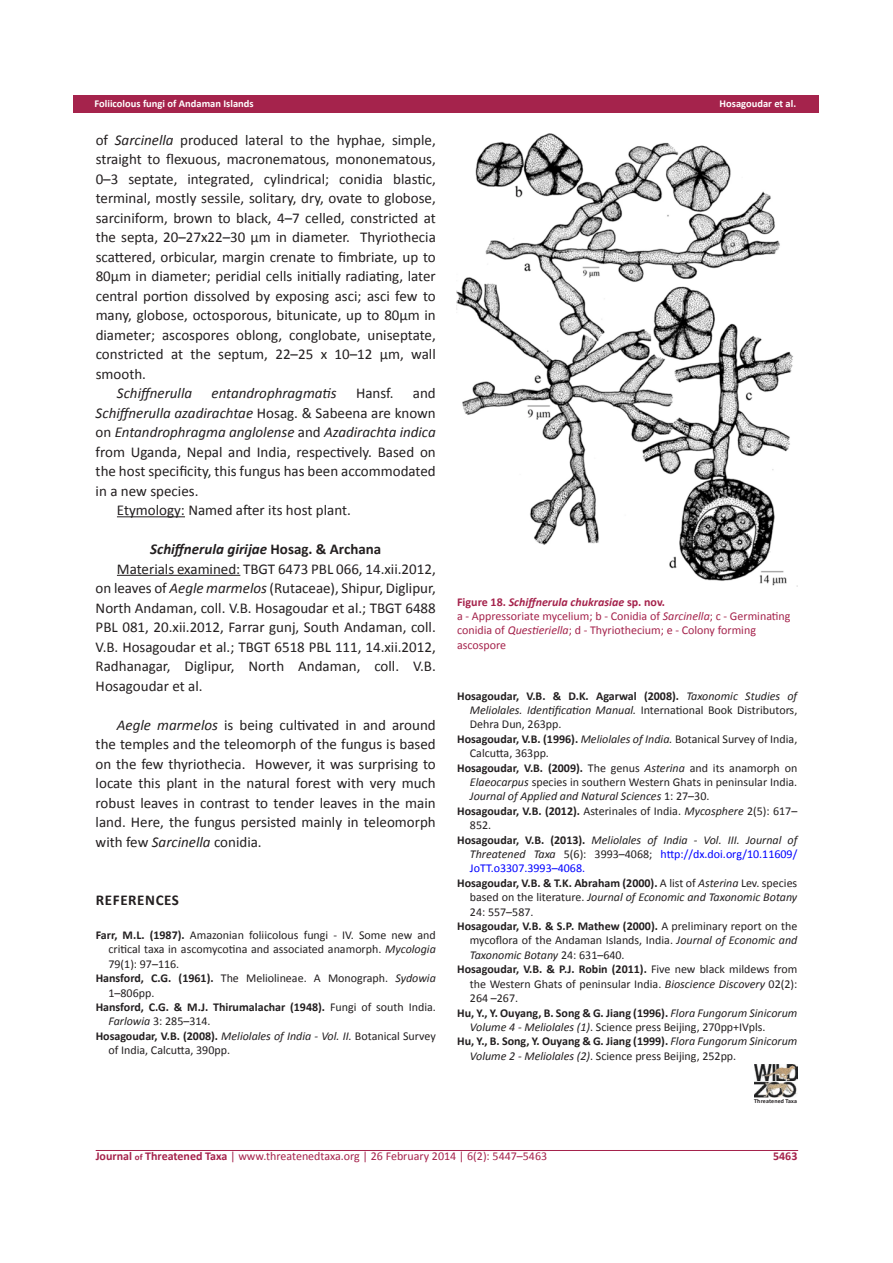
<style>
.page{position:relative;width:893px;height:1263px;background:#fff}
.page>*{position:absolute;margin:0;border:0;box-sizing:border-box;transform-origin:0 0}
.t1{font:15px/19.5px "Calibri";color:#231f20;text-align:justify}
.t2{font:italic 15px "Calibri";color:#231f20}
.t3{font:italic 700 15px "Calibri";color:#231f20}
.t4{font:700 15px "Calibri";letter-spacing:.04em;color:#231f20}
.t5{font:12px "Calibri";color:#231f20}
.t6{font:700 12px "Calibri";color:#231f20}
.t7{font:italic 12px "Calibri";color:#231f20}
.t8{font:12px/14.4px "Calibri";color:#a5234c}
.t9{font:12px "Calibri";color:#00f}
.t10{font:700 12px "Calibri";color:#a5234c}
.t11{font:700 10.5px "Calibri";color:#fff}
.t12{font:700 6px "Calibri";letter-spacing:.025em;color:#231f20}
.s1{font-style:italic}
.s2{font-style:normal}
.s3{font-weight:700}
.s4{font-weight:400}
.s5{font-weight:700;font-style:normal}
.s6{font-weight:700;font-style:italic}
.s7{font-weight:400;font-style:italic}
.s8{font-style:italic;color:#231f20}
.s9{color:#231f20}
.s10{font-weight:700;font-size:9px}
</style>
<div class="page">
<div style="left:73px;top:95px;width:745px;height:18px;background:#a5234c"></div>
<hr style="left:96px;top:1150px;width:702px;height:1px;background:#a5234c">
<hr style="left:117px;top:516px;width:68px;height:1px;background:#231f20">
<hr style="left:117px;top:575px;width:123px;height:1px;background:#231f20">
<img style="left:457px;top:134px;width:336px;height:452px">
<img style="left:754px;top:1064px;width:43px;height:16px">
<img style="left:754px;top:1082px;width:43px;height:15px">
<p class="t11" style="left:94px;top:97px;width:161px">Foliicolous fungi of Andaman Islands</p>
<p class="t11" style="left:720px;top:97px;width:78px">Hosagoudar et al.</p>
<p class="t1" style="left:96px;top:130px;width:342px">of <span class="s1">Sarcinella</span> produced lateral to the hyphae, simple, straight to flexuous, macronematous, mononematous, 0–3 septate, integrated, cylindrical; conidia blastic, terminal, mostly sessile, solitary, dry, ovate to globose, sarciniform, brown to black, 4–7 celled, constricted at the septa, 20–27x22–30 µm in diameter. Thyriothecia scattered, orbicular, margin crenate to fimbriate, up to 80µm in diameter; peridial cells initially radiating, later central portion dissolved by exposing asci; asci few to many, globose, octosporous, bitunicate, up to 80µm in diameter; ascospores oblong, conglobate, uniseptate, constricted at the septum, 22–25 x 10–12 µm, wall smooth.</p>
<p class="t2" style="left:117px;top:383px;width:77px">Schiffnerulla</p>
<p class="t2" style="left:211px;top:383px;width:127px">entandrophragmatis</p>
<p class="t1" style="left:356px;top:383px;width:39px">Hansf.</p>
<p class="t1" style="left:413px;top:383px;width:24px">and</p>
<p class="t2" style="left:96px;top:402px;width:342px">Schiffnerulla azadirachtae <span class="s2">Hosag. &amp; Sabeena are known</span></p>
<p class="t2" style="left:96px;top:422px;width:342px"><span class="s2">on</span> Entandrophragma anglolense <span class="s2">and</span> Azadirachta indica</p>
<p class="t1" style="left:96px;top:442px;width:342px">from Uganda, Nepal and India, respectively. Based on</p>
<p class="t1" style="left:96px;top:461px;width:342px">the host specificity, this fungus has been accommodated</p>
<p class="t1" style="left:96px;top:481px;width:104px">in a new species.</p>
<p class="t1" style="left:117px;top:500px;width:235px">Etymology: Named after its host plant.</p>
<p class="t3" style="left:150px;top:540px;width:233px">Schiffnerula girijae <span class="s2">Hosag. &amp; Archana</span></p>
<p class="t1" style="left:117px;top:559px;width:320px">Materials examined: TBGT 6473 PBL 066, 14.xii.2012,</p>
<p class="t1" style="left:96px;top:578px;width:342px">on leaves of <span class="s1">Aegle marmelos</span> (Rutaceae), Shipur, Diglipur,</p>
<p class="t1" style="left:96px;top:598px;width:342px">North Andaman, coll. V.B. Hosagoudar et al.; TBGT 6488</p>
<p class="t1" style="left:96px;top:617px;width:342px">PBL 081, 20.xii.2012, Farrar gunj, South Andaman, coll.</p>
<p class="t1" style="left:96px;top:637px;width:342px">V.B. Hosagoudar et al.; TBGT 6518 PBL 111, 14.xii.2012,</p>
<p class="t1" style="left:96px;top:656px;width:342px">Radhanagar, Diglipur, North Andaman, coll. V.B.</p>
<p class="t1" style="left:96px;top:676px;width:108px">Hosagoudar et al.</p>
<p class="t1" style="left:96px;top:715px;width:342px;text-indent:21px"><span class="s1">Aegle marmelos</span> is being cultivated in and around the temples and the teleomorph of the fungus is based on the few thyriothecia. However, it was surprising to locate this plant in the natural forest with very much robust leaves in contrast to tender leaves in the main land. Here, the fungus persisted mainly in teleomorph with few <span class="s1">Sarcinella</span> conidia.</p>
<p class="t4" style="left:96px;top:890px;width:85px">REFERENCES</p>
<p class="t5" style="left:96px;top:927px;width:342px"><span class="s3">Farr, M.L. (1987).</span> Amazonian foliicolous fungi - IV. Some new and</p>
<p class="t5" style="left:108px;top:942px;width:329px">critical taxa in ascomycotina and associated anamorph. <span class="s1">Mycologia</span></p>
<p class="t5" style="left:108px;top:956px;width:72px">79(1): 97–116.</p>
<p class="t5" style="left:96px;top:971px;width:342px"><span class="s3">Hansford, C.G. (1961).</span> The Meliolineae. A Monograph. <span class="s1">Sydowia</span></p>
<p class="t5" style="left:108px;top:985px;width:47px">1–806pp.</p>
<p class="t6" style="left:96px;top:999px;width:342px">Hansford, C.G. &amp; M.J. Thirumalachar (1948). <span class="s4">Fungi of south India.</span></p>
<p class="t5" style="left:108px;top:1014px;width:104px"><span class="s1">Farlowia</span> 3: 285–314.</p>
<p class="t7" style="left:96px;top:1028px;width:342px"><span class="s5">Hosagoudar, V.B. (2008).</span> Meliolales of India - Vol. II. <span class="s2">Botanical Survey</span></p>
<p class="t5" style="left:108px;top:1043px;width:123px">of India, Calcutta, 390pp.</p>
<p class="t8" style="left:457px;top:594px;width:335px"><span class="s3">Figure 18.</span> <span class="s6">Schiffnerula chukrasiae</span> <span class="s3">sp. nov.<br></span>a - Appressoriate mycelium; b - Conidia of <span class="s1">Sarcinella</span>; c - Germinating conidia of <span class="s1">Questieriella</span>; d - Thyriothecium; e - Colony forming ascospore</p>
<p class="t6" style="left:457px;top:688px;width:342px">Hosagoudar, V.B. &amp; D.K. Agarwal (2008). <span class="s7">Taxonomic Studies of</span></p>
<p class="t7" style="left:470px;top:702px;width:329px">Meliolales. Identification Manual. <span class="s2">International Book Distributors,</span></p>
<p class="t5" style="left:470px;top:717px;width:93px">Dehra Dun, 263pp.</p>
<p class="t5" style="left:457px;top:731px;width:342px"><span class="s3">Hosagoudar, V.B. (1996).</span> <span class="s1">Meliolales of India.</span> Botanical Survey of India,</p>
<p class="t5" style="left:470px;top:746px;width:81px">Calcutta, 363pp.</p>
<p class="t5" style="left:457px;top:760px;width:342px"><span class="s3">Hosagoudar, V.B. (2009).</span> The genus <span class="s1">Asterina</span> and its anamorph on</p>
<p class="t5" style="left:470px;top:774px;width:329px"><span class="s1">Elaeocarpus</span> species in southern Western Ghats in peninsular India.</p>
<p class="t7" style="left:470px;top:788px;width:241px">Journal of Applied and Natural Sciences <span class="s2">1: 27–30.</span></p>
<p class="t5" style="left:457px;top:803px;width:342px"><span class="s3">Hosagoudar, V.B. (2012).</span> Asterinales of India. <span class="s1">Mycosphere</span> 2(5): 617–</p>
<p class="t5" style="left:470px;top:818px;width:23px">852.</p>
<p class="t7" style="left:457px;top:831px;width:342px"><span class="s5">Hosagoudar, V.B. (2013).</span> Meliolales of India - Vol. III. Journal of</p>
<p class="t9" style="left:470px;top:846px;width:329px"><span class="s8">Threatened Taxa</span> <span class="s9">5(6): 3993–4068;</span> http://dx.doi.org/10.11609/</p>
<p class="t9" style="left:470px;top:861px;width:117px">JoTT.o3307.3993–4068.</p>
<p class="t6" style="left:457px;top:875px;width:342px">Hosagoudar, V.B. &amp; T.K. Abraham (2000). <span class="s4">A list of</span> <span class="s7">Asterina</span> <span class="s4">Lev. species</span></p>
<p class="t7" style="left:470px;top:889px;width:329px"><span class="s2">based on the literature.</span> Journal of Economic and Taxonomic Botany</p>
<p class="t5" style="left:470px;top:904px;width:65px">24: 557–587.</p>
<p class="t6" style="left:457px;top:918px;width:342px">Hosagoudar, V.B. &amp; S.P. Mathew (2000). <span class="s4">A preliminary report on the</span></p>
<p class="t5" style="left:470px;top:933px;width:329px">mycoflora of the Andaman Islands, India. <span class="s1">Journal of Economic and</span></p>
<p class="t7" style="left:470px;top:947px;width:156px">Taxonomic Botany <span class="s2">24: 631–640.</span></p>
<p class="t6" style="left:457px;top:962px;width:342px">Hosagoudar, V.B. &amp; P.J. Robin (2011). <span class="s4">Five new black mildews from</span></p>
<p class="t5" style="left:470px;top:976px;width:329px">the Western Ghats of peninsular India. <span class="s1">Bioscience Discovery</span> 02(2):</p>
<p class="t5" style="left:470px;top:990px;width:50px">264 –267.</p>
<p class="t6" style="left:457px;top:1005px;width:342px">Hu, Y., Y. Ouyang, B. Song &amp; G. Jiang (1996). <span class="s7">Flora Fungorum Sinicorum</span></p>
<p class="t5" style="left:470px;top:1019px;width:297px"><span class="s1">Volume 4 - Meliolales (1)</span>. Science press Beijing, 270pp+IVpls.</p>
<p class="t6" style="left:457px;top:1034px;width:342px">Hu, Y., B. Song, Y. Ouyang &amp; G. Jiang (1999). <span class="s7">Flora Fungorum Sinicorum</span></p>
<p class="t5" style="left:470px;top:1048px;width:268px"><span class="s1">Volume 2 - Meliolales (2)</span>. Science press Beijing, 252pp.</p>
<p class="t12" style="left:754px;top:1097px;width:44px">Threatened Taxa</p>
<p class="t8" style="left:96px;top:1148px;width:453px"><span class="s3">Journal</span> <span class="s10">of</span> <span class="s3">Threatened Taxa</span> | www.threatenedtaxa.org | 26 February 2014 | 6(2): 5447–5463</p>
<p class="t10" style="left:773px;top:1148px;width:26px">5463</p>
</div>
